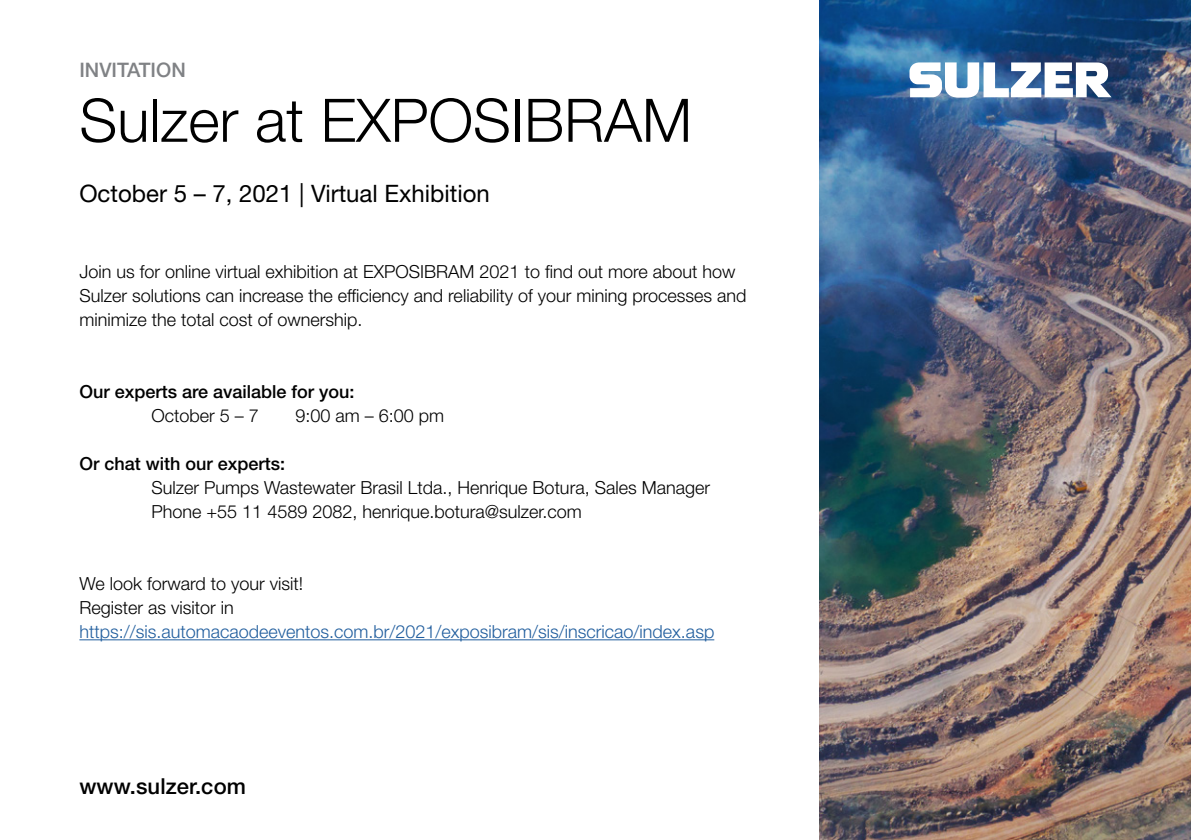
<style>
.page{position:relative;width:1191px;height:840px;background:#fff}
.page>*{position:absolute;margin:0;border:0;box-sizing:border-box;transform-origin:0 0}
.t1{font:300 60px "Helvetica Neue LT Pro";color:#000}
.t2{font:24px "Helvetica Neue LT Pro";color:#000}
.t3{font:500 22px "Helvetica Neue LT Pro";letter-spacing:.005em;color:#000}
.Paragraph_text{font:500 20px "Helvetica Neue LT Pro";color:#808285}
.t4{font:300 18px/24px "Helvetica Neue LT Pro";color:#000}
.t5{font:300 18px/24px "Helvetica Neue LT Pro";color:#215e9e}
.t6{font:500 18px "Helvetica Neue LT Pro";color:#000}
.s1{color:#000}
</style>
<div class="page">
<img style="left:819px;top:0;width:372px;height:839px">
<svg style="left:909px;top:62px;width:202px;height:36px"></svg>
<hr style="left:79px;top:639px;width:635px;height:1px;background:#215e9e">
<p class="Paragraph_text" style="left:79px;top:58px;width:108px">INVITATION</p>
<p class="t1" style="left:79px;top:84px;width:614px">Sulzer at EXPOSIBRAM</p>
<p class="t2" style="left:79px;top:178px;width:412px">October 5 – 7, 2021 | Virtual Exhibition</p>
<p class="t4" style="left:79px;top:259px;width:668px">Join us for online virtual exhibition at EXPOSIBRAM 2021 to find out more about how<br>Sulzer solutions can increase the efficiency and reliability of your mining processes and minimize the total cost of ownership.</p>
<p class="t6" style="left:79px;top:380px;width:277px">Our experts are available for you:</p>
<p class="t4" style="left:151px;top:403px;width:109px">October 5 – 7</p>
<p class="t4" style="left:295px;top:403px;width:150px">9:00 am – 6:00 pm</p>
<p class="t6" style="left:79px;top:452px;width:207px">Or chat with our experts:</p>
<p class="t4" style="left:151px;top:475px;width:560px">Sulzer Pumps Wastewater Brasil Ltda., Henrique Botura, Sales Manager</p>
<p class="t4" style="left:151px;top:499px;width:432px">Phone +55 11 4589 2082, henrique.botura@sulzer.com</p>
<p class="t4" style="left:79px;top:571px;width:225px">We look forward to your visit!</p>
<p class="t5" style="left:79px;top:595px;width:636px"><span class="s1">Register as visitor in </span>https://sis.automacaodeeventos.com.br/2021/exposibram/sis/inscricao/index.asp</p>
<p class="t3" style="left:79px;top:772px;width:168px">www.sulzer.com</p>
</div>
